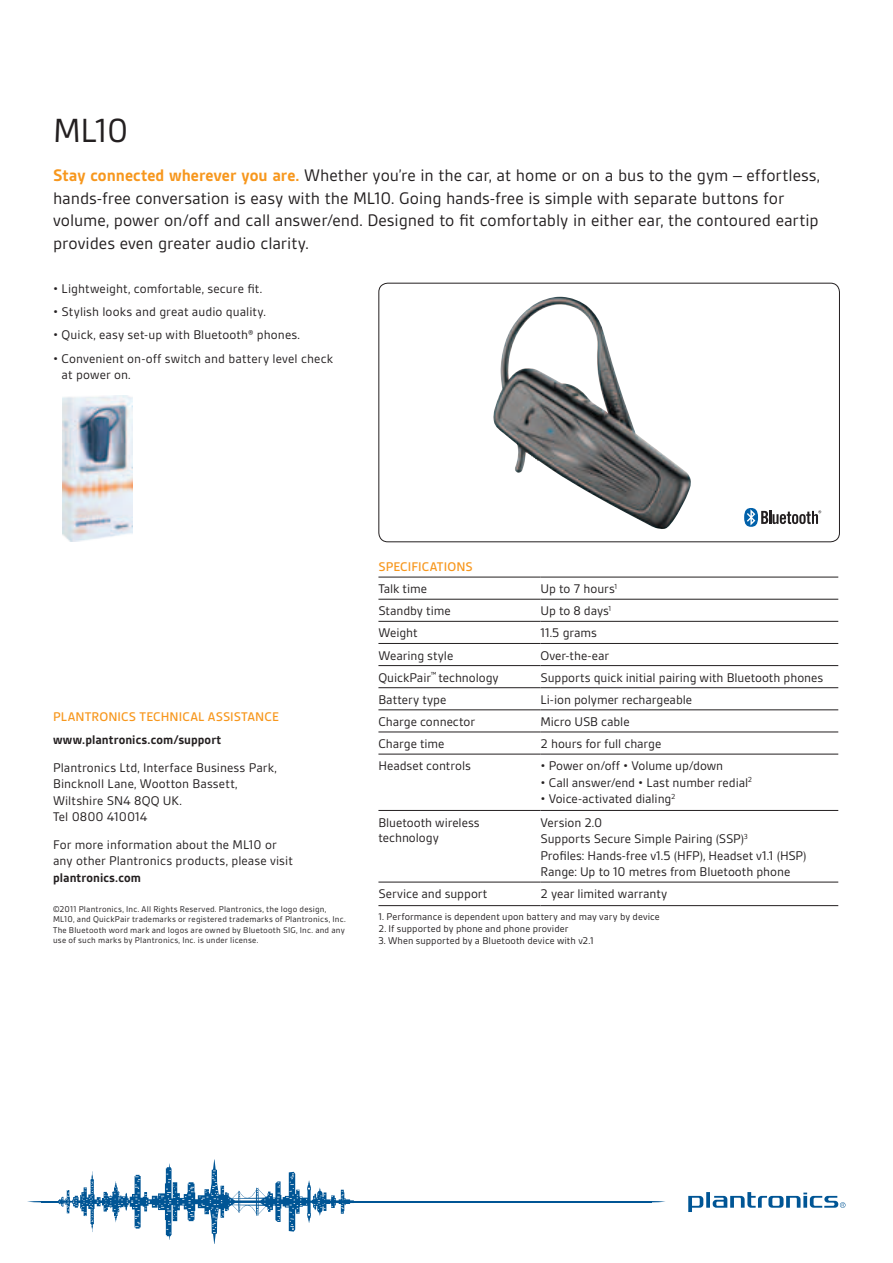
<style>
.page{position:relative;width:893px;height:1263px;background:#fff}
.page>*{position:absolute;margin:0;border:0;box-sizing:border-box;transform-origin:0 0}
.t1{font:36px "Gesta";color:#231f20}
.t2{font:18px/22.5px "Gesta";color:#231f20}
.t3{font:13.5px/16.5px "Gesta";color:#231f20}
.t4{font:500 13.5px "Gesta";letter-spacing:.01em;color:#f7971d}
.t5{font:700 13.5px "Gesta";letter-spacing:.005em;color:#231f20}
.t6{font:10.5px "Gesta";letter-spacing:.005em;color:#231f20}
.t7{font:9px/10.5px "Gesta";letter-spacing:.02em;color:#231f20}
.s1{font-weight:700;color:#f7971d}
</style>
<div class="page">
<svg style="left:688px;top:1192px;width:157px;height:20px"></svg>
<hr style="left:353px;top:1201px;width:201px;height:1px;background:#005595">
<hr style="left:406px;top:1201px;width:246px;height:1px;background:#005595">
<svg style="left:652px;top:1201px;width:13px;height:1px"></svg>
<svg style="left:27px;top:1159px;width:343px;height:85px"></svg>
<svg style="left:744px;top:508px;width:77px;height:19px"></svg>
<div style="left:378px;top:283px;width:462px;height:259px;border:1px solid #231f20;border-radius:9px"></div>
<img style="left:493px;top:297px;width:198px;height:232px">
<hr style="left:378px;top:577px;width:162px;height:1px;background:#231f20">
<hr style="left:540px;top:577px;width:298px;height:1px;background:#231f20">
<hr style="left:378px;top:599px;width:162px;height:1px;background:#231f20">
<hr style="left:540px;top:599px;width:298px;height:1px;background:#231f20">
<hr style="left:378px;top:621px;width:162px;height:1px;background:#231f20">
<hr style="left:540px;top:621px;width:298px;height:1px;background:#231f20">
<hr style="left:378px;top:643px;width:162px;height:1px;background:#231f20">
<hr style="left:540px;top:643px;width:298px;height:1px;background:#231f20">
<hr style="left:378px;top:665px;width:162px;height:1px;background:#231f20">
<hr style="left:540px;top:665px;width:298px;height:1px;background:#231f20">
<hr style="left:378px;top:687px;width:162px;height:1px;background:#231f20">
<hr style="left:540px;top:687px;width:298px;height:1px;background:#231f20">
<hr style="left:378px;top:710px;width:162px;height:1px;background:#231f20">
<hr style="left:540px;top:710px;width:298px;height:1px;background:#231f20">
<hr style="left:378px;top:732px;width:162px;height:1px;background:#231f20">
<hr style="left:540px;top:732px;width:298px;height:1px;background:#231f20">
<hr style="left:378px;top:754px;width:162px;height:1px;background:#231f20">
<hr style="left:540px;top:754px;width:298px;height:1px;background:#231f20">
<hr style="left:378px;top:810px;width:162px;height:1px;background:#231f20">
<hr style="left:540px;top:810px;width:298px;height:1px;background:#231f20">
<hr style="left:378px;top:882px;width:162px;height:1px;background:#231f20">
<hr style="left:540px;top:882px;width:298px;height:1px;background:#231f20">
<hr style="left:378px;top:905px;width:162px;height:1px;background:#231f20">
<hr style="left:540px;top:905px;width:298px;height:1px;background:#231f20">
<img style="left:63px;top:395px;width:69px;height:146px">
<h1 class="t1" style="left:53px;top:112px;width:77px">ML10</h1>
<p class="t2" style="left:53px;top:164px;width:768px"><span class="s1">Stay connected wherever you are.</span> Whether you’re in the car, at home or on a bus to the gym – effortless, hands-free conversation is easy with the ML10. Going hands-free is simple with separate buttons for volume, power on/off and call answer/end. Designed to fit comfortably in either ear, the contoured eartip provides even greater audio clarity.</p>
<p class="t3" style="left:53px;top:280px;width:210px">• Lightweight, comfortable, secure fit.</p>
<p class="t3" style="left:53px;top:304px;width:214px">• Stylish looks and great audio quality.</p>
<p class="t3" style="left:53px;top:327px;width:248px">• Quick, easy set-up with Bluetooth® phones.</p>
<p class="t3" style="left:62px;top:350px;width:273px;text-indent:-9px">• Convenient on-off switch and battery level check at power on.</p>
<p class="t4" style="left:53px;top:710px;width:227px">PLANTRONICS TECHNICAL ASSISTANCE</p>
<p class="t5" style="left:53px;top:733px;width:170px">www.plantronics.com/support</p>
<p class="t3" style="left:53px;top:759px;width:225px">Plantronics Ltd, Interface Business Park,<br>Bincknoll Lane, Wootton Bassett,<br>Wiltshire SN4 8QQ UK.<br>Tel 0800 410014</p>
<p class="t3" style="left:53px;top:836px;width:241px">For more information about the ML10 or any other Plantronics products, please visit</p>
<p class="t5" style="left:53px;top:871px;width:89px">plantronics.com</p>
<p class="t7" style="left:53px;top:903px;width:294px">©2011 Plantronics, Inc. All Rights Reserved. Plantronics, the logo design, ML10, and QuickPair trademarks or registered trademarks of Plantronics, Inc.<br>The Bluetooth word mark and logos are owned by Bluetooth SIG, Inc. and any use of such marks by Plantronics, Inc. is under license.</p>
<p class="t4" style="left:378px;top:560px;width:94px">SPECIFICATIONS</p>
<p class="t3" style="left:378px;top:581px;width:50px">Talk time</p>
<p class="t3" style="left:540px;top:581px;width:78px">Up to 7 hours<sup>1</sup></p>
<p class="t3" style="left:378px;top:603px;width:74px">Standby time</p>
<p class="t3" style="left:540px;top:603px;width:72px">Up to 8 days<sup>1</sup></p>
<p class="t3" style="left:378px;top:625px;width:41px">Weight</p>
<p class="t3" style="left:540px;top:625px;width:58px">11.5 grams</p>
<p class="t3" style="left:378px;top:647px;width:76px">Wearing style</p>
<p class="t3" style="left:540px;top:647px;width:70px">Over-the-ear</p>
<p class="t3" style="left:378px;top:669px;width:122px">QuickPair<sup>™</sup> technology</p>
<p class="t3" style="left:540px;top:669px;width:284px">Supports quick initial pairing with Bluetooth phones</p>
<p class="t3" style="left:378px;top:691px;width:70px">Battery type</p>
<p class="t3" style="left:540px;top:691px;width:153px">Li-ion polymer rechargeable</p>
<p class="t3" style="left:378px;top:713px;width:98px">Charge connector</p>
<p class="t3" style="left:540px;top:713px;width:91px">Micro USB cable</p>
<p class="t3" style="left:378px;top:735px;width:68px">Charge time</p>
<p class="t3" style="left:540px;top:735px;width:122px">2 hours for full charge</p>
<p class="t3" style="left:378px;top:758px;width:94px">Headset controls</p>
<p class="t3" style="left:540px;top:758px;width:184px">• Power on/off • Volume up/down</p>
<p class="t3" style="left:540px;top:774px;width:213px">• Call answer/end • Last number redial<sup>2</sup></p>
<p class="t3" style="left:540px;top:791px;width:137px">• Voice-activated dialing<sup>2</sup></p>
<p class="t3" style="left:378px;top:815px;width:103px;line-height:15px">Bluetooth wireless technology</p>
<p class="t3" style="left:540px;top:814px;width:267px">Version 2.0<br>Supports Secure Simple Pairing (SSP)<sup>3<br></sup>Profiles: Hands-free v1.5 (HFP), Headset v1.1 (HSP)<br>Range: Up to 10 metres from Bluetooth phone</p>
<p class="t3" style="left:378px;top:886px;width:111px">Service and support</p>
<p class="t3" style="left:540px;top:886px;width:128px">2 year limited warranty</p>
<p class="t6" style="left:378px;top:911px;width:283px">1. Performance is dependent upon battery and may vary by device</p>
<p class="t6" style="left:378px;top:923px;width:191px">2. If supported by phone and phone provider</p>
<p class="t6" style="left:378px;top:935px;width:217px">3. When supported by a Bluetooth device with v2.1</p>
</div>
